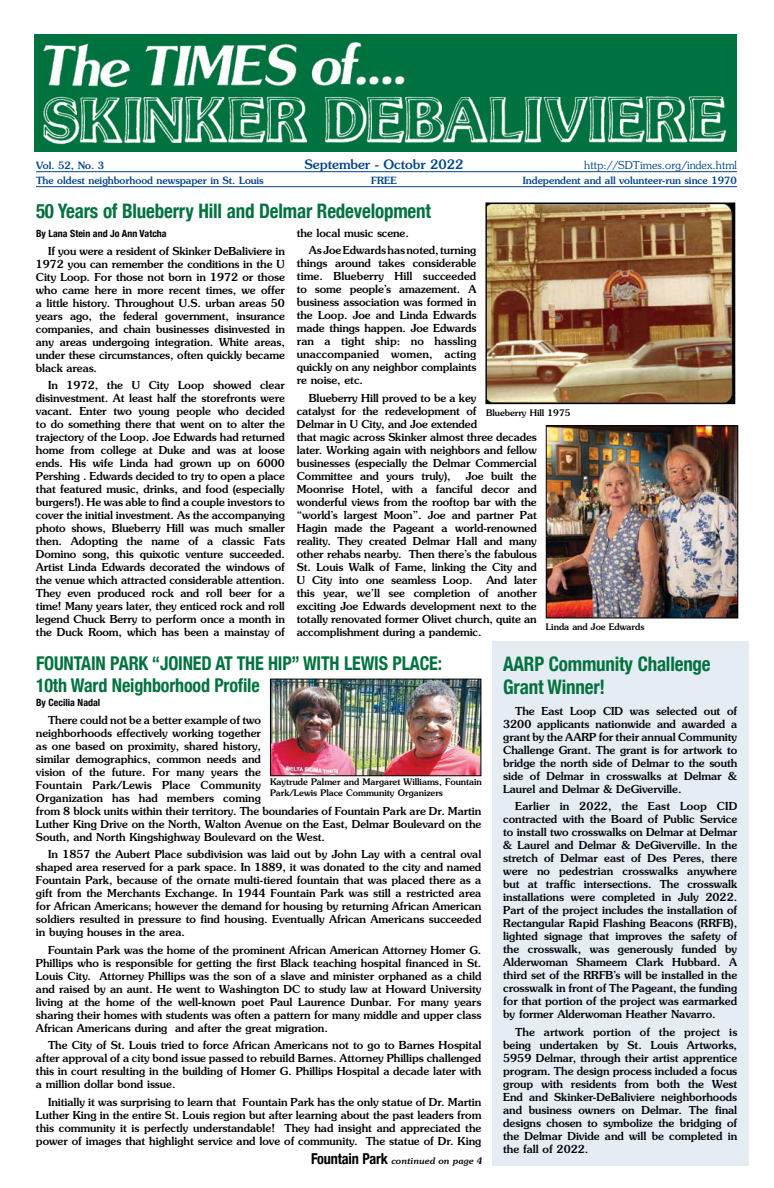
<style>
.page{position:relative;width:774px;height:1188px;background:#fff}
.page>*{position:absolute;margin:0;border:0;box-sizing:border-box;transform-origin:0 0}
.t1{font:700 condensed 20px/23px "Helvetica Neue";letter-spacing:-.01em;color:#00723f;scale:.95 1}
.t2{font:700 condensed 19px/22px "Helvetica Neue";letter-spacing:-.01em;color:#00723f;scale:.95 1}
.t3{font:500 13px "Souvenir";color:#00458b}
.t4{font:500 11px/13px "Souvenir";color:#000;text-align:justify}
.t5{font:300 11px "Souvenir";color:#00458b}
.t6{font:500 10px "Souvenir";color:#00458b}
.t7{font:700 condensed 9.9px "Helvetica Neue";color:#000}
.t8{font:500 9px/11px "Souvenir";color:#000}
.t9{font:italic 500 9px "Souvenir";color:#000}
.s1{font-family:"Helvetica Neue";font-weight:700;font-style:normal;font-stretch:condensed;font-size:15px}
</style>
<div class="page">
<div style="left:492px;top:641px;width:257px;height:525px;background:#e6ecf3"></div>
<hr style="left:36px;top:171px;width:701px;height:1px;background:#00458b">
<hr style="left:36px;top:186px;width:701px;height:1px;background:#00458b">
<img style="left:35px;top:34px;width:702px;height:118px">
<img style="left:272px;top:681px;width:207px;height:93px">
<div style="left:270px;top:679px;width:211px;height:97px;border:1px solid #000"></div>
<img style="left:548px;top:427px;width:188px;height:189px">
<div style="left:546px;top:425px;width:192px;height:193px;border:1px solid #000"></div>
<img style="left:487px;top:205px;width:246px;height:197px">
<div style="left:485px;top:203px;width:250px;height:201px;border:1px solid #000"></div>
<p class="t6" style="left:36px;top:159px;width:70px">Vol. 52, No. 3</p>
<p class="t3" style="left:305px;top:156px;width:160px">September - Octobr 2022</p>
<p class="t5" style="left:584px;top:158px;width:154px">http://SDTimes.org/index.html</p>
<p class="t6" style="left:36px;top:174px;width:229px">The oldest neighborhood newspaper in St. Louis</p>
<p class="t6" style="left:371px;top:174px;width:27px">FREE</p>
<p class="t6" style="left:523px;top:174px;width:216px">Independent and all volunteer-run since 1970</p>
<h1 class="t1" style="left:36px;top:199px;width:417px">50 Years of Blueberry Hill and Delmar Redevelopment</h1>
<p class="t7" style="left:36px;top:228px;width:132px">By Lana Stein and Jo Ann Vatcha</p>
<p class="t4" style="left:36px;top:244px;width:250px;text-indent:12px">If you were a resident of Skinker DeBaliviere in 1972 you can remember the conditions in the U City Loop. For those not born in 1972 or those who came here in more recent times, we offer a little history. Throughout U.S. urban areas 50 years ago, the federal government, insurance companies, and chain businesses disinvested in any areas undergoing integration. White areas, under these circumstances, often quickly became black areas.</p>
<p class="t4" style="left:36px;top:379px;width:251px;text-indent:12px">In 1972, the U City Loop showed clear disinvestment. At least half the storefronts were vacant. Enter two young people who decided to do something there that went on to alter the trajectory of the Loop. Joe Edwards had returned home from college at Duke and was at loose ends. His wife Linda had grown up on 6000<br>Pershing . Edwards decided to try to open a place that featured music, drinks, and food (especially burgers!). He was able to find a couple investors to cover the initial investment. As the accompanying photo shows, Blueberry Hill was much smaller then. Adopting the name of a classic Fats Domino song, this quixotic venture succeeded.<br>Artist Linda Edwards decorated the windows of the venue which attracted considerable attention.<br>They even produced rock and roll beer for a time! Many years later, they enticed rock and roll legend Chuck Berry to perform once a month in the Duck Room, which has been a mainstay of</p>
<p class="t4" style="left:309px;top:224px;width:169px;line-height:17.5px;text-indent:-12px">the local music scene.<br>As Joe Edwards has noted, turning</p>
<p class="t4" style="left:297px;top:256px;width:181px">things around takes considerable time. Blueberry Hill succeeded to some people’s amazement. A business association was formed in the Loop. Joe and Linda Edwards made things happen. Joe Edwards ran a tight ship: no hassling unaccompanied women, acting quickly on any neighbor complaints re noise, etc.</p>
<p class="t4" style="left:297px;top:391px;width:241px;text-align:left;text-indent:12px">Blueberry Hill proved to be a key<br>catalyst for the redevelopment of<br>Delmar in U City, and Joe extended<br>that magic across Skinker almost three decades later. Working again with neighbors and fellow businesses (especially the Delmar Commercial Committee and yours truly),</p>
<p class="t8" style="left:486px;top:407px;width:86px">Blueberry Hill 1975</p>
<p class="t4" style="left:297px;top:469px;width:241px;text-indent:169px">Joe built the Moonrise Hotel, with a fanciful decor and wonderful views from the rooftop bar with the “world’s largest Moon”. Joe and partner Pat Hagin made the Pageant a world-renowned reality. They created Delmar Hall and many other rehabs nearby. Then there’s the fabulous St. Louis Walk of Fame, linking the City and U City into one seamless Loop.</p>
<p class="t4" style="left:297px;top:573px;width:241px;text-indent:189px">And later this year, we’ll see completion of another exciting Joe Edwards development next to the totally renovated former Olivet church, quite an accomplishment during a pandemic.</p>
<p class="t8" style="left:546px;top:621px;width:100px">Linda and Joe Edwards</p>
<h2 class="t2" style="left:36px;top:652px;width:429px">FOUNTAIN PARK “JOINED AT THE HIP” WITH LEWIS PLACE:<br>10th Ward Neighborhood Profile</h2>
<p class="t7" style="left:36px;top:697px;width:66px">By Cecilia Nadal</p>
<p class="t4" style="left:36px;top:713px;width:447px;text-align:left;text-indent:12px">There could not be a better example of two<br>neighborhoods effectively working together<br>as one based on proximity, shared history,<br>similar demographics, common needs and<br>vision of the future. For many years the<br>Fountain Park/Lewis Place Community<br>Organization has had members coming<br>from 8 block units within their territory. The boundaries of Fountain Park are Dr. Martin Luther King Drive on the North, Walton Avenue on the East, Delmar Boulevard on the South, and North Kingshighway Boulevard on the West.</p>
<p class="t4" style="left:36px;top:848px;width:447px;text-indent:12px">In 1857 the Aubert Place subdivision was laid out by John Lay with a central oval shaped area reserved for a park space. In 1889, it was donated to the city and named Fountain Park, because of the ornate multi-tiered fountain that was placed there as a gift from the Merchants Exchange. In 1944 Fountain Park was still a restricted area for African Americans; however the demand for housing by returning African American soldiers resulted in pressure to find housing. Eventually African Americans succeeded in buying houses in the area.</p>
<p class="t4" style="left:36px;top:943px;width:447px;text-indent:12px">Fountain Park was the home of the prominent African American Attorney Homer G.<br>Phillips who is responsible for getting the first Black teaching hospital financed in St.<br>Louis City. Attorney Phillips was the son of a slave and minister orphaned as a child and raised by an aunt. He went to Washington DC to study law at Howard University living at the home of the well-known poet Paul Laurence Dunbar. For many years sharing their homes with students was often a pattern for many middle and upper class African Americans during and after the great migration.</p>
<p class="t4" style="left:36px;top:1039px;width:447px;text-indent:12px">The City of St. Louis tried to force African Americans not to go to Barnes Hospital after approval of a city bond issue passed to rebuild Barnes. Attorney Phillips challenged this in court resulting in the building of Homer G. Phillips Hospital a decade later with a million dollar bond issue.</p>
<p class="t4" style="left:36px;top:1095px;width:447px;text-indent:12px">Initially it was surprising to learn that Fountain Park has the only statue of Dr. Martin Luther King in the entire St. Louis region but after learning about the past leaders from this community it is perfectly understandable! They had insight and appreciated the power of images that highlight service and love of community. The statue of Dr. King</p>
<p class="t8" style="left:270px;top:776px;width:213px">Kaytrude Palmer and Margaret Williams, Fountain<br>Park/Lewis Place Community Organizers</p>
<p class="t9" style="left:311px;top:1156px;width:173px"><span class="s1">Fountain Park</span> continued on page 4</p>
<h1 class="t1" style="left:503px;top:652px;width:220px">AARP Community Challenge<br>Grant Winner!</h1>
<p class="t4" style="left:503px;top:704px;width:236px;text-indent:12px">The East Loop CID was selected out of 3200 applicants nationwide and awarded a grant by the AARP for their annual Community Challenge Grant. The grant is for artwork to bridge the north side of Delmar to the south side of Delmar in crosswalks at Delmar &amp; Laurel and Delmar &amp; DeGiverville.</p>
<p class="t4" style="left:503px;top:800px;width:236px;text-indent:12px">Earlier in 2022, the East Loop CID contracted with the Board of Public Service to install two crosswalks on Delmar at Delmar &amp; Laurel and Delmar &amp; DeGiverville. In the stretch of Delmar east of Des Peres, there were no pedestrian crosswalks anywhere but at traffic intersections. The crosswalk installations were completed in July 2022.<br>Part of the project includes the installation of Rectangular Rapid Flashing Beacons (RRFB), lighted signage that improves the safety of the crosswalk, was generously funded by Alderwoman Shameem Clark Hubbard. A third set of the RRFB’s will be installed in the crosswalk in front of The Pageant, the funding for that portion of the project was earmarked by former Alderwoman Heather Navarro.</p>
<p class="t4" style="left:503px;top:1025px;width:236px;text-indent:12px">The artwork portion of the project is being undertaken by St. Louis Artworks, 5959 Delmar, through their artist apprentice program. The design process included a focus group with residents from both the West End and Skinker-DeBaliviere neighborhoods and business owners on Delmar. The final designs chosen to symbolize the bridging of the Delmar Divide and will be completed in the fall of 2022.</p>
</div>
